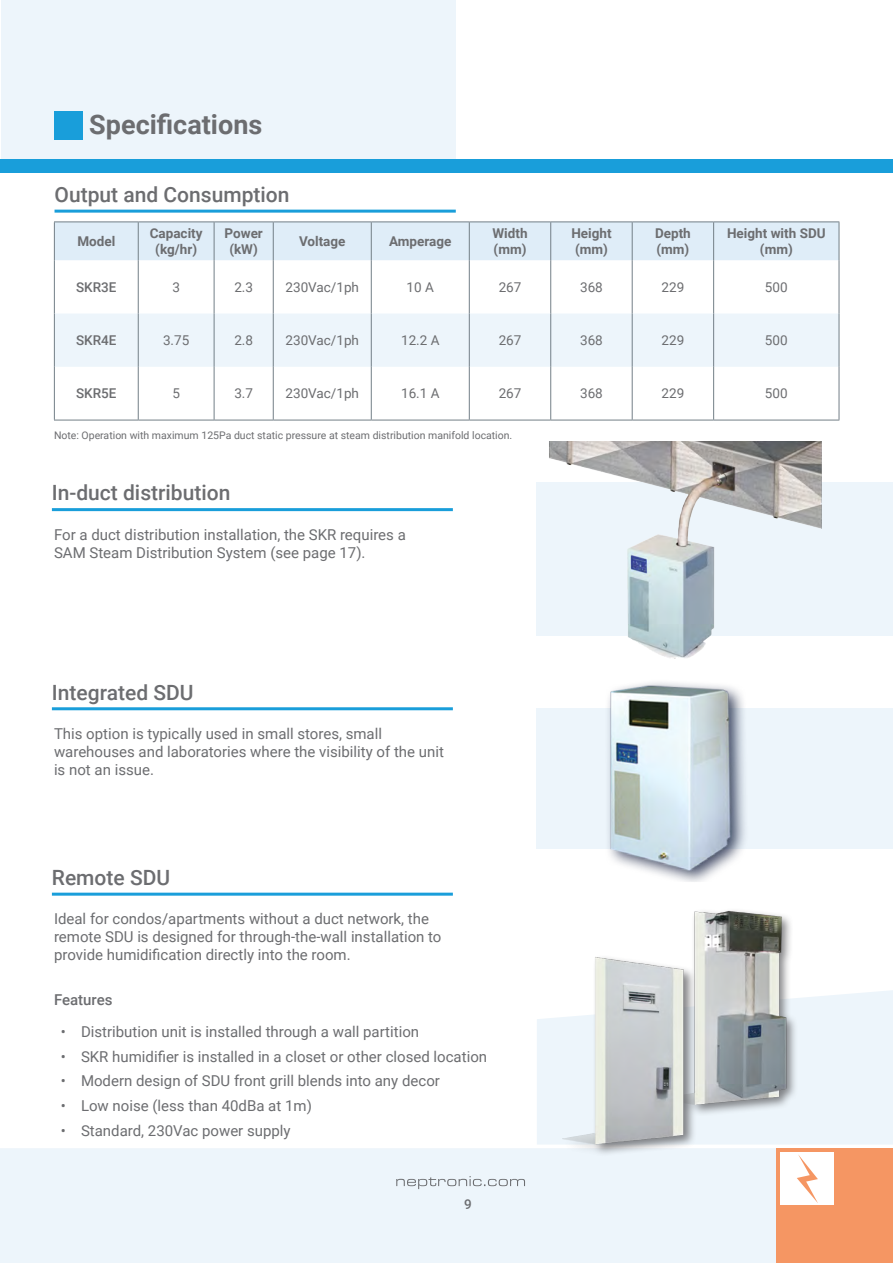
<style>
.page{position:relative;width:893px;height:1263px;background:#fff}
.page>*{position:absolute;margin:0;border:0;box-sizing:border-box;transform-origin:0 0}
.t1{font:700 27px "Roboto";color:#6c6d70}
.t2{font:500 21px "Roboto";color:#6c6d70}
.t3{font:15px/18px "Roboto";color:#6c6d70}
.t4{font:500 15px "Roboto";color:#6c6d70}
.t5{font:13.5px "Roboto";color:#6c6d70}
.t6{font:700 13.5px "Roboto";color:#6c6d70}
.t7{font:500 13.5px "Roboto";color:#6c6d70}
.t8{font:10.5px "Roboto";color:#6c6d70}
</style>
<div class="page">
<div style="left:0;top:1148px;width:776px;height:115px;background:#edf5fb"></div>
<svg style="left:396px;top:1176px;width:129px;height:13px"></svg>
<div style="left:1px;top:0;width:455px;height:159px;background:#edf5fb"></div>
<div style="left:0;top:159px;width:893px;height:13px;background:#199eda"></div>
<div style="left:54px;top:111px;width:28px;height:28px;background:#199eda"></div>
<div style="left:537px;top:708px;width:356px;height:140px;background:#edf5fb"></div>
<hr style="left:52px;top:707px;width:401px;height:3px;background:#199eda">
<img style="left:591px;top:682px;width:161px;height:200px">
<div style="left:537px;top:483px;width:356px;height:153px;background:#edf5fb"></div>
<hr style="left:52px;top:508px;width:401px;height:3px;background:#199eda">
<img style="left:549px;top:441px;width:273px;height:218px">
<div style="left:537px;top:990px;width:356px;height:154px;background:#edf5fb"></div>
<hr style="left:52px;top:893px;width:401px;height:3px;background:#199eda">
<img style="left:694px;top:910px;width:106px;height:215px">
<img style="left:562px;top:942px;width:152px;height:240px">
<hr style="left:55px;top:210px;width:401px;height:3px;background:#199eda">
<div style="left:55px;top:222px;width:784px;height:38px;background:#dfedf8"></div>
<div style="left:55px;top:313px;width:784px;height:54px;background:#edf5fb"></div>
<hr style="left:54px;top:221px;width:84px;height:1px;background:#737f87">
<hr style="left:54px;top:222px;width:1px;height:38px;background:#737f87">
<hr style="left:138px;top:221px;width:76px;height:1px;background:#737f87">
<hr style="left:138px;top:222px;width:1px;height:38px;background:#737f87">
<hr style="left:214px;top:221px;width:59px;height:1px;background:#737f87">
<hr style="left:214px;top:222px;width:1px;height:38px;background:#737f87">
<hr style="left:273px;top:221px;width:98px;height:1px;background:#737f87">
<hr style="left:273px;top:222px;width:1px;height:38px;background:#737f87">
<hr style="left:371px;top:221px;width:98px;height:1px;background:#737f87">
<hr style="left:371px;top:222px;width:1px;height:38px;background:#737f87">
<hr style="left:469px;top:221px;width:82px;height:1px;background:#737f87">
<hr style="left:469px;top:222px;width:1px;height:38px;background:#737f87">
<hr style="left:551px;top:221px;width:81px;height:1px;background:#737f87">
<hr style="left:550px;top:222px;width:1px;height:38px;background:#737f87">
<hr style="left:632px;top:221px;width:82px;height:1px;background:#737f87">
<hr style="left:632px;top:222px;width:1px;height:38px;background:#737f87">
<hr style="left:714px;top:221px;width:125px;height:1px;background:#737f87">
<hr style="left:713px;top:222px;width:1px;height:38px;background:#737f87">
<hr style="left:839px;top:222px;width:1px;height:38px;background:#737f87">
<hr style="left:54px;top:260px;width:1px;height:53px;background:#737f87">
<hr style="left:138px;top:260px;width:1px;height:53px;background:#737f87">
<hr style="left:214px;top:260px;width:1px;height:53px;background:#737f87">
<hr style="left:273px;top:260px;width:1px;height:53px;background:#737f87">
<hr style="left:371px;top:260px;width:1px;height:53px;background:#737f87">
<hr style="left:469px;top:260px;width:1px;height:53px;background:#737f87">
<hr style="left:550px;top:260px;width:1px;height:53px;background:#737f87">
<hr style="left:632px;top:260px;width:1px;height:53px;background:#737f87">
<hr style="left:713px;top:260px;width:1px;height:53px;background:#737f87">
<hr style="left:839px;top:260px;width:1px;height:53px;background:#737f87">
<hr style="left:54px;top:313px;width:1px;height:54px;background:#737f87">
<hr style="left:138px;top:313px;width:1px;height:54px;background:#737f87">
<hr style="left:214px;top:313px;width:1px;height:54px;background:#737f87">
<hr style="left:273px;top:313px;width:1px;height:54px;background:#737f87">
<hr style="left:371px;top:313px;width:1px;height:54px;background:#737f87">
<hr style="left:469px;top:313px;width:1px;height:54px;background:#737f87">
<hr style="left:550px;top:313px;width:1px;height:54px;background:#737f87">
<hr style="left:632px;top:313px;width:1px;height:54px;background:#737f87">
<hr style="left:713px;top:313px;width:1px;height:54px;background:#737f87">
<hr style="left:839px;top:313px;width:1px;height:54px;background:#737f87">
<hr style="left:54px;top:367px;width:1px;height:53px;background:#737f87">
<hr style="left:138px;top:367px;width:1px;height:53px;background:#737f87">
<hr style="left:214px;top:367px;width:1px;height:53px;background:#737f87">
<hr style="left:273px;top:367px;width:1px;height:53px;background:#737f87">
<hr style="left:371px;top:367px;width:1px;height:53px;background:#737f87">
<hr style="left:469px;top:367px;width:1px;height:53px;background:#737f87">
<hr style="left:550px;top:367px;width:1px;height:53px;background:#737f87">
<hr style="left:632px;top:367px;width:1px;height:53px;background:#737f87">
<hr style="left:713px;top:367px;width:1px;height:53px;background:#737f87">
<hr style="left:839px;top:367px;width:1px;height:53px;background:#737f87">
<hr style="left:54px;top:420px;width:84px;height:1px;background:#737f87">
<hr style="left:138px;top:420px;width:76px;height:1px;background:#737f87">
<hr style="left:214px;top:420px;width:59px;height:1px;background:#737f87">
<hr style="left:273px;top:420px;width:98px;height:1px;background:#737f87">
<hr style="left:371px;top:420px;width:98px;height:1px;background:#737f87">
<hr style="left:469px;top:420px;width:82px;height:1px;background:#737f87">
<hr style="left:551px;top:420px;width:81px;height:1px;background:#737f87">
<hr style="left:632px;top:420px;width:82px;height:1px;background:#737f87">
<hr style="left:714px;top:420px;width:125px;height:1px;background:#737f87">
<div style="left:776px;top:1148px;width:117px;height:115px;background:#f59663"></div>
<div style="left:781px;top:1152px;width:53px;height:53px;background:#fff"></div>
<svg style="left:797px;top:1155px;width:21px;height:48px"></svg>
<p class="t1" style="left:89px;top:105px;width:175px">Specifications</p>
<p class="t2" style="left:55px;top:180px;width:236px">Output and Consumption</p>
<p class="t6" style="left:77px;top:232px;width:39px">Model</p>
<p class="t6" style="left:150px;top:224px;width:54px">Capacity</p>
<p class="t6" style="left:155px;top:240px;width:43px">(kg/hr)</p>
<p class="t6" style="left:224px;top:224px;width:40px">Power</p>
<p class="t6" style="left:229px;top:240px;width:30px">(kW)</p>
<p class="t6" style="left:299px;top:232px;width:48px">Voltage</p>
<p class="t6" style="left:389px;top:232px;width:64px">Amperage</p>
<p class="t6" style="left:492px;top:224px;width:37px">Width</p>
<p class="t6" style="left:494px;top:240px;width:34px">(mm)</p>
<p class="t6" style="left:571px;top:224px;width:42px">Height</p>
<p class="t6" style="left:575px;top:240px;width:34px">(mm)</p>
<p class="t6" style="left:655px;top:224px;width:37px">Depth</p>
<p class="t6" style="left:656px;top:240px;width:34px">(mm)</p>
<p class="t6" style="left:727px;top:224px;width:100px">Height with SDU</p>
<p class="t6" style="left:760px;top:240px;width:34px">(mm)</p>
<p class="t7" style="left:76px;top:278px;width:42px">SKR3E</p>
<p class="t5" style="left:172px;top:278px;width:9px">3</p>
<p class="t5" style="left:234px;top:278px;width:20px">2.3</p>
<p class="t5" style="left:285px;top:278px;width:75px">230Vac/1ph</p>
<p class="t5" style="left:407px;top:278px;width:29px">10 A</p>
<p class="t5" style="left:499px;top:278px;width:24px">267</p>
<p class="t5" style="left:580px;top:278px;width:24px">368</p>
<p class="t5" style="left:662px;top:278px;width:24px">229</p>
<p class="t5" style="left:765px;top:278px;width:24px">500</p>
<p class="t7" style="left:76px;top:331px;width:42px">SKR4E</p>
<p class="t5" style="left:163px;top:331px;width:28px">3.75</p>
<p class="t5" style="left:234px;top:331px;width:20px">2.8</p>
<p class="t5" style="left:285px;top:331px;width:75px">230Vac/1ph</p>
<p class="t5" style="left:401px;top:331px;width:40px">12.2 A</p>
<p class="t5" style="left:499px;top:331px;width:24px">267</p>
<p class="t5" style="left:580px;top:331px;width:24px">368</p>
<p class="t5" style="left:662px;top:331px;width:24px">229</p>
<p class="t5" style="left:765px;top:331px;width:24px">500</p>
<p class="t7" style="left:76px;top:384px;width:42px">SKR5E</p>
<p class="t5" style="left:172px;top:384px;width:9px">5</p>
<p class="t5" style="left:234px;top:384px;width:20px">3.7</p>
<p class="t5" style="left:285px;top:384px;width:75px">230Vac/1ph</p>
<p class="t5" style="left:401px;top:384px;width:40px">16.1 A</p>
<p class="t5" style="left:499px;top:384px;width:24px">267</p>
<p class="t5" style="left:580px;top:384px;width:24px">368</p>
<p class="t5" style="left:662px;top:384px;width:24px">229</p>
<p class="t5" style="left:765px;top:384px;width:24px">500</p>
<p class="t8" style="left:54px;top:428px;width:460px">Note: Operation with maximum 125Pa duct static pressure at steam distribution manifold location.</p>
<p class="t2" style="left:52px;top:478px;width:180px">In-duct distribution</p>
<p class="t3" style="left:54px;top:525px;width:353px">For a duct distribution installation, the SKR requires a</p>
<p class="t3" style="left:54px;top:543px;width:313px">SAM Steam Distribution System (see page 17).</p>
<p class="t2" style="left:52px;top:677px;width:143px">Integrated SDU</p>
<p class="t3" style="left:54px;top:724px;width:391px">This option is typically used in small stores, small warehouses and laboratories where the visibility of the unit is not an issue.</p>
<p class="t2" style="left:52px;top:863px;width:120px">Remote SDU</p>
<p class="t3" style="left:54px;top:909px;width:389px">Ideal for condos/apartments without a duct network, the remote SDU is designed for through-the-wall installation to provide humidification directly into the room.</p>
<p class="t4" style="left:54px;top:989px;width:60px">Features</p>
<p class="t3" style="left:61px;top:1022px;width:360px">• Distribution unit is installed through a wall partition</p>
<p class="t3" style="left:61px;top:1047px;width:428px">• SKR humidifier is installed in a closet or other closed location</p>
<p class="t3" style="left:61px;top:1071px;width:381px">• Modern design of SDU front grill blends into any decor</p>
<p class="t3" style="left:61px;top:1096px;width:253px">• Low noise (less than 40dBa at 1m)</p>
<p class="t3" style="left:61px;top:1121px;width:231px">• Standard, 230Vac power supply</p>
<p class="t7" style="left:464px;top:1195px;width:9px">9</p>
</div>
